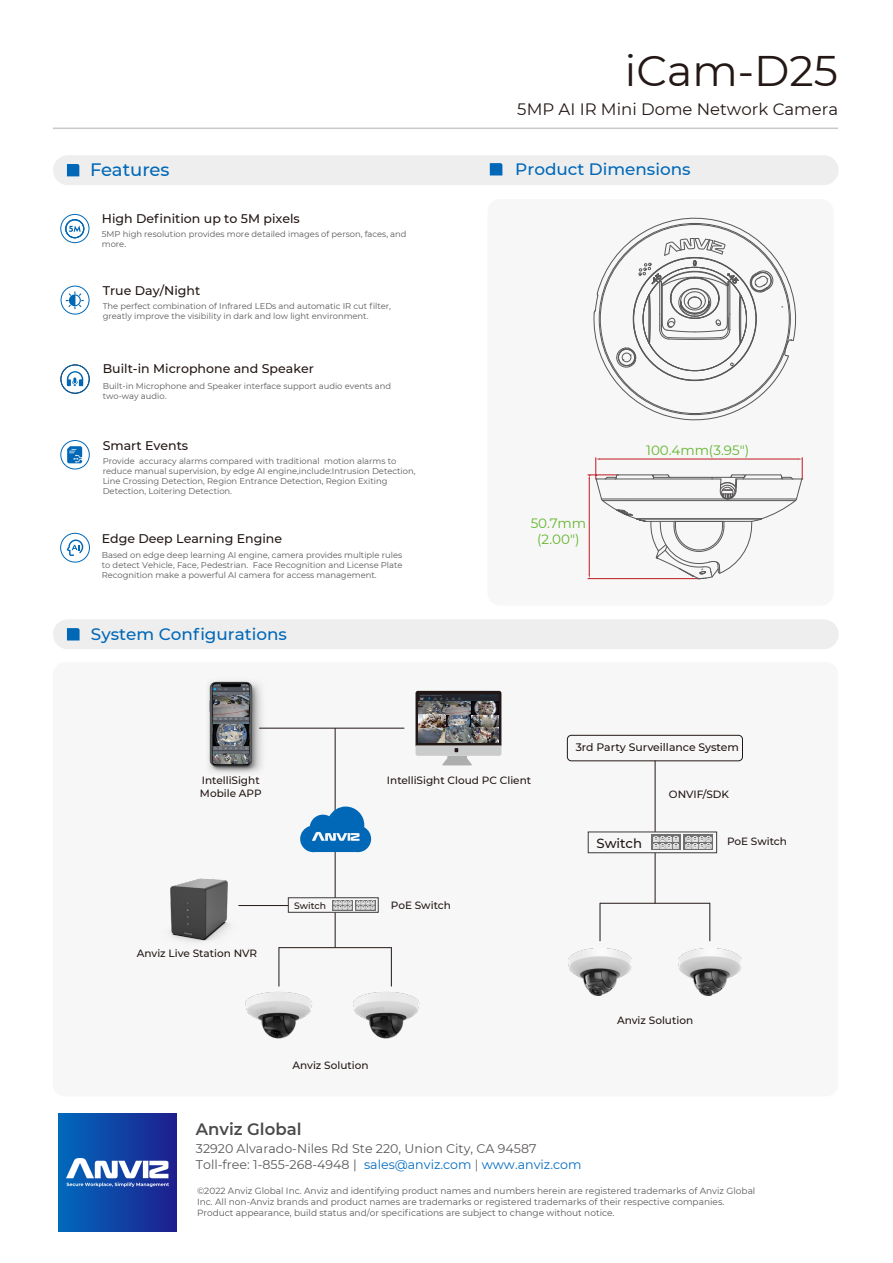
<style>
.page{position:relative;width:893px;height:1263px;background:#fff}
.page>*{position:absolute;margin:0;border:0;box-sizing:border-box;transform-origin:0 0}
.t1{font:42.75px "Montserrat";color:#231815}
.t2{font:500 18px "Montserrat";color:#0068b7}
.t3{font:500 16.5px "Montserrat";color:#0068b7}
.t4{font:16.5px "Montserrat";color:#231815}
.t5{font:600 16.5px "Montserrat";color:#4a4a4a}
.t6{font:13.5px/16.2px "Montserrat";color:#63b62f;text-align:center}
.t7{font:500 13.2px "Montserrat";letter-spacing:-.005em;color:#231815}
.t8{font:500 12.6px "Montserrat";color:#231815}
.t9{font:12.6px/16.5px "Montserrat";color:#5a5757}
.t10{font:500 10.8px "Montserrat";color:#231815}
.t11{font:500 10.5px/12.6px "Montserrat";color:#231815}
.t12{font:500 9.3px "Montserrat";letter-spacing:-.005em;color:#231815}
.t13{font:9px/10.8px "Montserrat";color:#5a5757}
.t14{font:8.4px/10.1px "Montserrat";color:#595757}
.s1{color:#006bc1}
.s2{color:#676867}
</style>
<div class="page">
<svg style="left:266px;top:690px;width:477px;height:286px"></svg>
<div style="left:487px;top:199px;width:347px;height:407px;background:#f7f7f7;border-radius:13px"></div>
<hr style="left:53px;top:128px;width:785px;height:1px;background:#c8c9ca">
<div style="left:53px;top:155px;width:786px;height:30px;background:#eeeeef;border-radius:15px"></div>
<svg style="left:67px;top:164px;width:12px;height:12px"></svg>
<div style="left:53px;top:619px;width:786px;height:30px;background:#eeeeef;border-radius:15px"></div>
<svg style="left:67px;top:628px;width:13px;height:12px"></svg>
<svg style="left:332px;top:900px;width:21px;height:10px"></svg>
<hr style="left:259px;top:728px;width:145px;height:1px;background:#231815">
<hr style="left:335px;top:912px;width:1px;height:36px;background:#231815">
<hr style="left:335px;top:728px;width:1px;height:88px;background:#231815">
<hr style="left:238px;top:905px;width:50px;height:1px;background:#231815">
<hr style="left:335px;top:848px;width:1px;height:50px;background:#231815">
<svg style="left:355px;top:900px;width:21px;height:10px"></svg>
<svg style="left:334px;top:900px;width:41px;height:9px"></svg>
<hr style="left:279px;top:947px;width:112px;height:1px;background:#231815">
<hr style="left:278px;top:947px;width:1px;height:39px;background:#231815">
<hr style="left:391px;top:947px;width:1px;height:39px;background:#231815">
<div style="left:567px;top:735px;width:176px;height:26px;border:1px solid #231815;border-radius:4px"></div>
<div style="left:651px;top:835px;width:30px;height:15px;background:#717071"></div>
<hr style="left:655px;top:853px;width:1px;height:50px;background:#231815">
<hr style="left:655px;top:761px;width:1px;height:71px;background:#231815">
<div style="left:588px;top:832px;width:129px;height:21px;border:1px solid #3e3a39"></div>
<svg style="left:653px;top:836px;width:26px;height:13px"></svg>
<svg style="left:683px;top:835px;width:30px;height:15px"></svg>
<svg style="left:685px;top:836px;width:26px;height:13px"></svg>
<hr style="left:600px;top:903px;width:110px;height:1px;background:#231815">
<hr style="left:600px;top:903px;width:1px;height:38px;background:#231815">
<hr style="left:709px;top:903px;width:1px;height:38px;background:#231815">
<svg style="left:490px;top:163px;width:12px;height:12px"></svg>
<svg style="left:588px;top:458px;width:215px;height:121px"></svg>
<hr style="left:596px;top:479px;width:125px;height:1px;background:#595757">
<svg style="left:593px;top:217px;width:204px;height:204px"></svg>
<hr style="left:659px;top:281px;width:1px;height:33px;background:#595757">
<hr style="left:649px;top:296px;width:1px;height:46px;background:#595757">
<hr style="left:740px;top:296px;width:1px;height:46px;background:#595757">
<img style="left:245px;top:976px;width:68px;height:63px">
<img style="left:353px;top:976px;width:67px;height:63px">
<img style="left:679px;top:948px;width:62px;height:48px">
<img style="left:569px;top:948px;width:62px;height:48px">
<div style="left:61px;top:365px;width:28px;height:28px;border:1px solid #0068b7;border-radius:50%"></div>
<svg style="left:67px;top:371px;width:16px;height:15px"></svg>
<div style="left:60px;top:533px;width:30px;height:29px;border:1px solid #0068b7;border-radius:50%"></div>
<svg style="left:67px;top:539px;width:16px;height:17px"></svg>
<div style="left:61px;top:440px;width:29px;height:29px;border:1px solid #0068b7;border-radius:50%"></div>
<svg style="left:67px;top:446px;width:15px;height:17px"></svg>
<div style="left:61px;top:286px;width:28px;height:28px;border:1px solid #0068b7;border-radius:50%"></div>
<svg style="left:66px;top:291px;width:18px;height:18px"></svg>
<div style="left:61px;top:214px;width:28px;height:29px;border:1px solid #0068b7;border-radius:50%"></div>
<svg style="left:65px;top:219px;width:19px;height:19px"></svg>
<svg style="left:300px;top:806px;width:71px;height:46px"></svg>
<div style="left:58px;top:1113px;width:119px;height:119px;background:linear-gradient(to right,#0069bc,#1f1e8d)"></div>
<img style="left:66px;top:1159px;width:103px;height:27px">
<img style="left:415px;top:691px;width:86px;height:74px">
<img style="left:206px;top:678px;width:60px;height:97px">
<svg style="left:229px;top:688px;width:6px;height:2px"></svg>
<img style="left:164px;top:848px;width:111px;height:105px">
<h2 class="t2" style="left:90px;top:157px;width:81px">Features</h2>
<h3 class="t8" style="left:102px;top:209px;width:200px">High Definition up to 5M pixels</h3>
<p class="t14" style="left:102px;top:228px;width:306px">5MP high resolution provides more detailed images of person, faces, and more.</p>
<h3 class="t8" style="left:103px;top:281px;width:99px">True Day/Night</h3>
<p class="t14" style="left:103px;top:301px;width:290px">The perfect combination of Infrared LEDs and automatic IR cut filter, greatly improve the visibility in dark and low light environment.</p>
<h3 class="t8" style="left:103px;top:360px;width:213px">Built-in Microphone and Speaker</h3>
<p class="t14" style="left:103px;top:380px;width:290px">Built-in Microphone and Speaker interface support audio events and two-way audio.</p>
<h3 class="t8" style="left:103px;top:436px;width:87px">Smart Events</h3>
<p class="t14" style="left:103px;top:456px;width:314px">Provide accuracy alarms compared with traditional motion alarms to reduce manual supervision, by edge AI engine,include:Intrusion Detection, Line Crossing Detection, Region Entrance Detection, Region Exiting Detection, Loitering Detection.</p>
<h3 class="t8" style="left:102px;top:530px;width:182px">Edge Deep Learning Engine</h3>
<p class="t14" style="left:102px;top:550px;width:302px;text-align:justify">Based on edge deep learning AI engine, camera provides multiple rules to detect Vehicle, Face, Pedestrian. Face Recognition and License Plate Recognition make a powerful AI camera for access management.</p>
<h3 class="t3" style="left:91px;top:623px;width:198px">System Configurations</h3>
<h1 class="t1" style="left:625px;top:42px;width:215px">iCam-D25</h1>
<h3 class="t4" style="left:517px;top:98px;width:322px">5MP AI IR Mini Dome Network Camera</h3>
<h3 class="t3" style="left:515px;top:158px;width:177px">Product Dimensions</h3>
<h3 class="t6" style="left:531px;top:514px;width:57px">50.7mm (2.00")</h3>
<h3 class="t6" style="left:646px;top:442px;width:105px">100.4mm(3.95")</h3>
<p class="t10" style="left:576px;top:739px;width:165px">3rd Party Surveillance System</p>
<p class="t11" style="left:200px;top:773px;width:63px">IntelliSight<br>Mobile APP</p>
<p class="t11" style="left:387px;top:773px;width:146px">IntelliSight Cloud PC Client</p>
<p class="t11" style="left:137px;top:946px;width:122px">Anviz Live Station NVR</p>
<p class="t12" style="left:294px;top:899px;width:33px">Switch</p>
<p class="t11" style="left:391px;top:898px;width:61px">PoE Switch</p>
<p class="t11" style="left:292px;top:1058px;width:78px">Anviz Solution</p>
<h3 class="t7" style="left:597px;top:834px;width:47px">Switch</h3>
<p class="t11" style="left:669px;top:788px;width:62px">ONVIF/SDK</p>
<p class="t11" style="left:727px;top:835px;width:61px">PoE Switch</p>
<p class="t11" style="left:617px;top:1014px;width:78px">Anviz Solution</p>
<h3 class="t5" style="left:196px;top:1117px;width:107px">Anviz Global</h3>
<h3 class="t9" style="left:196px;top:1139px;width:387px">32920 Alvarado-Niles Rd Ste 220, Union City, CA 94587<br>Toll-free: 1-855-268-4948 | <span class="s1">sales@anviz.com</span> <span class="s2">|</span> <span class="s1">www.anviz.com</span></h3>
<p class="t13" style="left:197px;top:1185px;width:560px">©2022 Anviz Global Inc. Anviz and identifying product names and numbers herein are registered trademarks of Anviz Global<br>Inc. All non-Anviz brands and product names are trademarks or registered trademarks of their respective companies.<br>Product appearance, build status and/or specifications are subject to change without notice.</p>
</div>
